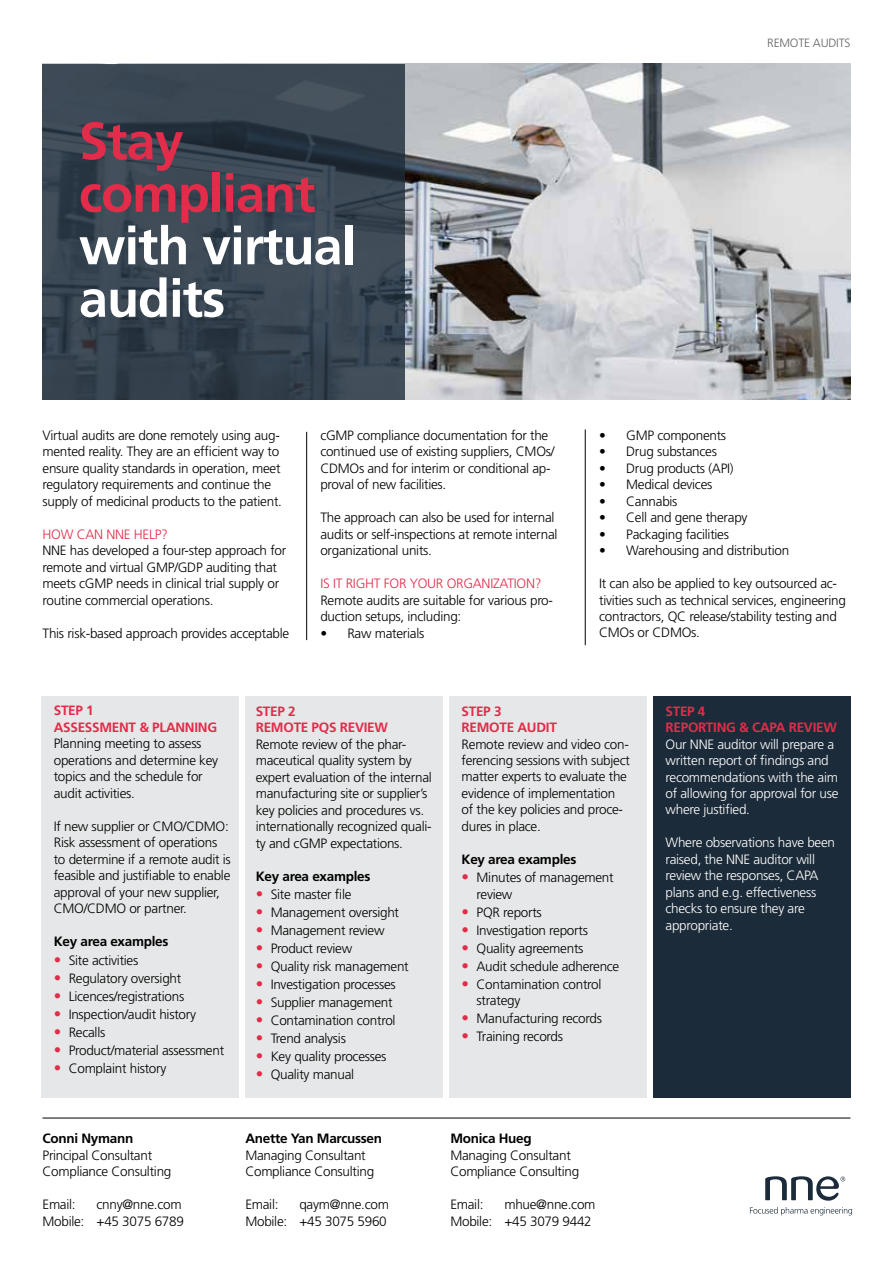
<style>
.page{position:relative;width:893px;height:1263px;background:#fff}
.page>*{position:absolute;margin:0;border:0;box-sizing:border-box;transform-origin:0 0}
.t1{font:700 52.5px/52.5px "Frutiger";letter-spacing:-.02em;color:#fff}
.t2{font:700 52.5px/52.5px "Frutiger";letter-spacing:-.02em;color:#e22c4a}
.t3{font:300 13.5px/16.5px "Frutiger";letter-spacing:-.02em;color:#000}
.t4{font:300 13.5px/16.5px "Frutiger";letter-spacing:-.02em;color:#fff}
.t5{font:700 13.5px/16.5px "Frutiger";letter-spacing:-.02em;color:#e22c4a}
.t6{font:700 13.5px "Frutiger";letter-spacing:-.02em;color:#000}
.t7{font:300 13.5px "Frutiger";letter-spacing:-.02em;color:#e22c4a}
.t8{font:300 12px "Frutiger";letter-spacing:-.02em;color:#636466}
.s1{font-size:15px;color:#e22c4a}
</style>
<div class="page">
<hr style="left:43px;top:1118px;width:807px;height:1px;background:#000">
<svg style="left:765px;top:1176px;width:80px;height:25px"></svg>
<svg style="left:750px;top:1207px;width:102px;height:8px"></svg>
<img style="left:405px;top:64px;width:445px;height:336px">
<hr style="left:585px;top:429px;width:1px;height:216px;background:#000">
<hr style="left:306px;top:432px;width:1px;height:208px;background:#000">
<div style="left:41px;top:696px;width:198px;height:401px;background:#e6e7e8"></div>
<div style="left:449px;top:696px;width:197px;height:401px;background:#e6e7e8"></div>
<div style="left:653px;top:696px;width:197px;height:401px;background:#1c2b39"></div>
<div style="left:245px;top:696px;width:198px;height:401px;background:#e6e7e8"></div>
<svg style="left:43px;top:64px;width:362px;height:336px;background:#374450"></svg>
<h1 class="t2" style="left:79px;top:115px;width:238px">Stay compliant</h1>
<h1 class="t1" style="left:79px;top:220px;width:279px">with virtual audits</h1>
<p class="t8" style="left:767px;top:36px;width:85px">REMOTE AUDITS</p>
<p class="t3" style="left:43px;top:427px;width:241px">Virtual audits are done remotely using aug&shy;mented reality. They are an efficient way to ensure quality standards in operation, meet regulatory requirements and continue the supply of medicinal products to the patient.</p>
<p class="t7" style="left:43px;top:526px;width:127px">HOW CAN NNE HELP?</p>
<p class="t3" style="left:43px;top:542px;width:245px">NNE has developed a four-step approach for remote and virtual GMP/GDP auditing that meets cGMP needs in clinical trial supply or routine commercial operations.</p>
<p class="t3" style="left:43px;top:625px;width:248px">This risk-based approach provides acceptable</p>
<p class="t3" style="left:320px;top:427px;width:236px">cGMP compliance documentation for the continued use of existing suppliers, CMOs/ CDMOs and for interim or conditional ap&shy;proval of new facilities.</p>
<p class="t3" style="left:320px;top:509px;width:239px">The approach can also be used for internal audits or self-inspections at remote internal organizational units.</p>
<p class="t7" style="left:320px;top:576px;width:223px">IS IT RIGHT FOR YOUR ORGANIZATION?</p>
<p class="t3" style="left:320px;top:592px;width:234px">Remote audits are suitable for various pro&shy;duction setups, including:</p>
<p class="t3" style="left:320px;top:625px;width:106px">• Raw materials</p>
<p class="t3" style="left:599px;top:427px;width:129px">• GMP components</p>
<p class="t3" style="left:599px;top:443px;width:119px">• Drug substances</p>
<p class="t3" style="left:599px;top:460px;width:136px">• Drug products (API)</p>
<p class="t3" style="left:599px;top:476px;width:115px">• Medical devices</p>
<p class="t3" style="left:599px;top:493px;width:80px">• Cannabis</p>
<p class="t3" style="left:599px;top:509px;width:150px">• Cell and gene therapy</p>
<p class="t3" style="left:599px;top:526px;width:131px">• Packaging facilities</p>
<p class="t3" style="left:599px;top:542px;width:192px">• Warehousing and distribution</p>
<p class="t3" style="left:599px;top:575px;width:248px">It can also be applied to key outsourced ac&shy;tivities such as technical services, engineering contractors, QC release/stability testing and CMOs or CDMOs.</p>
<p class="t5" style="left:54px;top:702px;width:165px">STEP 1<br>ASSESSMENT &amp; PLANNING</p>
<p class="t3" style="left:54px;top:736px;width:166px">Planning meeting to assess operations and determine key topics and the schedule for audit activities.</p>
<p class="t3" style="left:54px;top:818px;width:179px">If new supplier or CMO/CDMO:<br>Risk assessment of operations to determine if a remote audit is feasible and justifiable to enable approval of your new supplier,<br>CMO/CDMO or partner.</p>
<p class="t6" style="left:54px;top:934px;width:116px">Key area examples</p>
<p class="t3" style="left:54px;top:952px;width:86px"><span class="s1">•</span> Site activities</p>
<p class="t3" style="left:54px;top:970px;width:129px"><span class="s1">•</span> Regulatory oversight</p>
<p class="t3" style="left:54px;top:988px;width:132px"><span class="s1">•</span> Licences/registrations</p>
<p class="t3" style="left:54px;top:1006px;width:144px"><span class="s1">•</span> Inspection/audit history</p>
<p class="t3" style="left:54px;top:1024px;width:53px"><span class="s1">•</span> Recalls</p>
<p class="t3" style="left:54px;top:1042px;width:172px"><span class="s1">•</span> Product/material assessment</p>
<p class="t3" style="left:54px;top:1060px;width:114px"><span class="s1">•</span> Complaint history</p>
<p class="t5" style="left:256px;top:703px;width:134px">STEP 2<br>REMOTE PQS REVIEW</p>
<p class="t3" style="left:256px;top:736px;width:178px">Remote review of the phar&shy;maceutical quality system by expert evaluation of the internal manufacturing site or supplier’s key policies and procedures vs. internationally recognized quali&shy;ty and cGMP expectations.</p>
<p class="t6" style="left:256px;top:868px;width:116px">Key area examples</p>
<p class="t3" style="left:256px;top:886px;width:97px"><span class="s1">•</span> Site master file</p>
<p class="t3" style="left:256px;top:904px;width:145px"><span class="s1">•</span> Management oversight</p>
<p class="t3" style="left:256px;top:922px;width:130px"><span class="s1">•</span> Management review</p>
<p class="t3" style="left:256px;top:940px;width:98px"><span class="s1">•</span> Product review</p>
<p class="t3" style="left:256px;top:958px;width:154px"><span class="s1">•</span> Quality risk management</p>
<p class="t3" style="left:256px;top:976px;width:142px"><span class="s1">•</span> Investigation processes</p>
<p class="t3" style="left:256px;top:994px;width:138px"><span class="s1">•</span> Supplier management</p>
<p class="t3" style="left:256px;top:1012px;width:141px"><span class="s1">•</span> Contamination control</p>
<p class="t3" style="left:256px;top:1030px;width:92px"><span class="s1">•</span> Trend analysis</p>
<p class="t3" style="left:256px;top:1048px;width:132px"><span class="s1">•</span> Key quality processes</p>
<p class="t3" style="left:256px;top:1066px;width:100px"><span class="s1">•</span> Quality manual</p>
<p class="t5" style="left:462px;top:703px;width:97px">STEP 3<br>REMOTE AUDIT</p>
<p class="t3" style="left:462px;top:736px;width:170px">Remote review and video con&shy;ferencing sessions with subject matter experts to evaluate the evidence of implementation of the key policies and proce&shy;dures in place.</p>
<p class="t6" style="left:462px;top:851px;width:116px">Key area examples</p>
<p class="t3" style="left:477px;top:869px;width:139px;text-indent:-15px"><span class="s1">•</span> Minutes of management review</p>
<p class="t3" style="left:462px;top:904px;width:82px"><span class="s1">•</span> PQR reports</p>
<p class="t3" style="left:462px;top:922px;width:128px"><span class="s1">•</span> Investigation reports</p>
<p class="t3" style="left:462px;top:940px;width:123px"><span class="s1">•</span> Quality agreements</p>
<p class="t3" style="left:462px;top:958px;width:159px"><span class="s1">•</span> Audit schedule adherence</p>
<p class="t3" style="left:477px;top:976px;width:126px;text-indent:-15px"><span class="s1">•</span> Contamination control strategy</p>
<p class="t3" style="left:462px;top:1010px;width:142px"><span class="s1">•</span> Manufacturing records</p>
<p class="t3" style="left:462px;top:1028px;width:103px"><span class="s1">•</span> Training records</p>
<p class="t6" style="left:43px;top:1130px;width:92px">Conni Nymann</p>
<p class="t3" style="left:43px;top:1147px;width:130px">Principal Consultant<br>Compliance Consulting</p>
<p class="t3" style="left:43px;top:1196px;width:35px">Email:</p>
<p class="t3" style="left:43px;top:1196px;width:143px;text-align:right">cnny@nne.com<br>Mobile: +45 3075 6789</p>
<p class="t6" style="left:245px;top:1130px;width:138px">Anette Yan Marcussen</p>
<p class="t3" style="left:245px;top:1147px;width:130px">Managing Consultant<br>Compliance Consulting</p>
<p class="t3" style="left:245px;top:1196px;width:35px">Email:</p>
<p class="t3" style="left:245px;top:1196px;width:145px;text-align:right">qaym@nne.com<br>Mobile: +45 3075 5960</p>
<p class="t6" style="left:450px;top:1130px;width:83px">Monica Hueg</p>
<p class="t3" style="left:450px;top:1147px;width:130px">Managing Consultant<br>Compliance Consulting</p>
<p class="t3" style="left:450px;top:1196px;width:35px">Email:</p>
<p class="t3" style="left:450px;top:1196px;width:147px;text-align:right">mhue@nne.com<br>Mobile: +45 3079 9442</p>
<p class="t5" style="left:665px;top:703px;width:173px">STEP 4<br>REPORTING &amp; CAPA REVIEW</p>
<p class="t4" style="left:665px;top:736px;width:174px">Our NNE auditor will prepare a written report of findings and recommendations with the aim of allowing for approval for use where justified.</p>
<p class="t4" style="left:665px;top:835px;width:171px">Where observations have been raised, the NNE auditor will review the responses, CAPA plans and e.g. effectiveness checks to ensure they are appropriate.</p>
</div>
